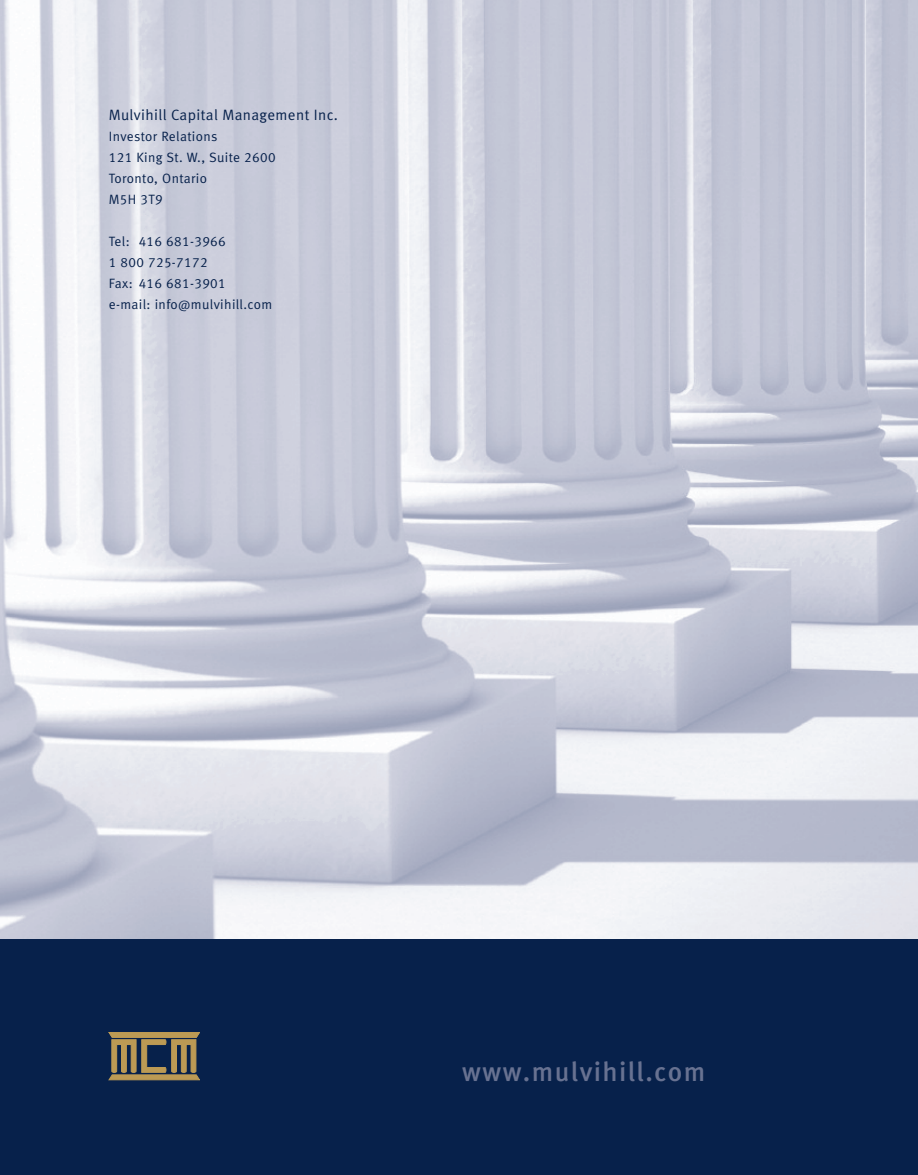
<style>
.page{position:relative;width:918px;height:1175px;background:#fff}
.page>*{position:absolute;margin:0;border:0;box-sizing:border-box;transform-origin:0 0}
.t1{font:500 27px "Meta";letter-spacing:.055em;color:#687291}
.t2{font:15px "Meta Normal LF";letter-spacing:.03em;color:#07214b}
.t3{font:13.5px/21px "Meta Normal LF";letter-spacing:.03em;color:#07214b}
</style>
<div class="page">
<img style="left:0;top:0;width:918px;height:938px">
<div style="left:0;top:938px;width:918px;height:236px;background:#07214b"></div>
<svg style="left:109px;top:1032px;width:91px;height:48px"></svg>
<p class="t2" style="left:109px;top:109px;width:231px">Mulvihill Capital Management Inc.</p>
<p class="t3" style="left:109px;top:127px;width:168px">Investor Relations<br>121 King St. W., Suite 2600<br>Toronto, Ontario<br>M5H 3T9</p>
<p class="t3" style="left:109px;top:232px;width:165px">Tel: 416 681-3966<br>1 800 725-7172<br>Fax: 416 681-3901<br>e-mail: info@mulvihill.com</p>
<h1 class="t1" style="left:462px;top:1062px;width:245px">www.mulvihill.com</h1>
</div>
